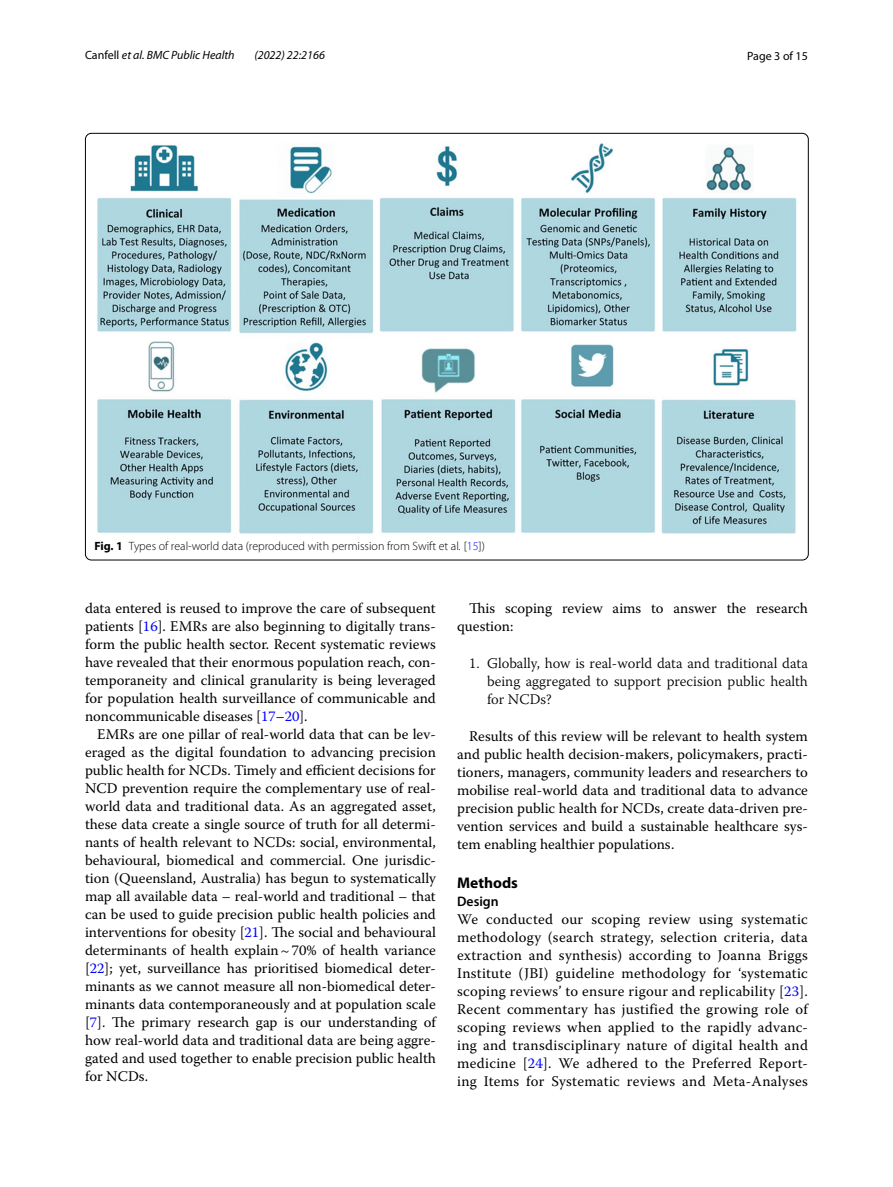
<style>
.page{position:relative;width:893px;height:1187px;background:#fff}
.page>*{position:absolute;margin:0;border:0;box-sizing:border-box;transform-origin:0 0}
.t1{font:700 15.45px "Myriad Pro";color:#000}
.t2{font:14.7px/18px "Warnock Pro";color:#000;text-align:justify}
.t3{font:300 14.7px/18px "Warnock Pro";color:#000;text-align:justify}
.t4{font:600 13.8px "Myriad Pro";color:#000}
.t5{font:300 12px "Myriad Pro";color:#000}
.t6{font:italic 12px "Myriad Pro";color:#000}
.t7{font:12px "Myriad Pro";color:#000}
.s1{font-style:normal}
.s2{font-weight:700}
.s3{font-style:italic}
.s4{color:#00f}
</style>
<div class="page">
<img style="left:97px;top:142px;width:700px;height:392px">
<p class="t6" style="left:85px;top:48px;width:151px"><span class="s1">Canfell</span> et al. BMC Public Health</p>
<p class="t6" style="left:254px;top:48px;width:72px">(2022) 22:2166</p>
<p class="t7" style="left:747px;top:48px;width:62px">Page 3 of 15</p>
<p class="t5" style="left:94px;top:539px;width:392px"><span class="s2">Fig. 1</span> Types of real-world data (reproduced with permission from Swift et al<span class="s3">.</span> [<span class="s4">15</span>])</p>
<p class="t2" style="left:85px;top:599px;width:352px">data entered is reused to improve the care of subsequent patients [<span class="s4">16</span>]. EMRs are also beginning to digitally trans&shy;form the public health sector. Recent systematic reviews have revealed that their enormous population reach, con&shy;temporaneity and clinical granularity is being leveraged for population health surveillance of communicable and noncommunicable diseases [<span class="s4">17</span>–<span class="s4">20</span>].</p>
<p class="t2" style="left:85px;top:725px;width:352px;text-indent:12px">EMRs are one pillar of real-world data that can be lev&shy;eraged as the digital foundation to advancing precision public health for NCDs. Timely and efficient decisions for NCD prevention require the complementary use of real&shy;world data and traditional data. As an aggregated asset, these data create a single source of truth for all determi&shy;nants of health relevant to NCDs: social, environmental, behavioural, biomedical and commercial. One jurisdic&shy;tion (Queensland, Australia) has begun to systematically map all available data – real-world and traditional – that can be used to guide precision public health policies and interventions for obesity [<span class="s4">21</span>]. The social and behavioural determinants of health explain~70% of health variance [<span class="s4">22</span>]; yet, surveillance has prioritised biomedical deter&shy;minants as we cannot measure all non-biomedical deter&shy;minants data contemporaneously and at population scale [<span class="s4">7</span>]. The primary research gap is our understanding of how real-world data and traditional data are being aggre&shy;gated and used together to enable precision public health for NCDs.</p>
<p class="t2" style="left:457px;top:599px;width:352px;text-indent:12px">This scoping review aims to answer the research question:</p>
<p class="t3" style="left:487px;top:653px;width:322px;text-indent:-18px">1. Globally, how is real-world data and traditional data being aggregated to support precision public health for NCDs?</p>
<p class="t2" style="left:457px;top:726px;width:352px;text-indent:12px">Results of this review will be relevant to health system and public health decision-makers, policymakers, practi&shy;tioners, managers, community leaders and researchers to mobilise real-world data and traditional data to advance precision public health for NCDs, create data-driven pre&shy;vention services and build a sustainable healthcare sys&shy;tem enabling healthier populations.</p>
<p class="t1" style="left:457px;top:872px;width:62px">Methods</p>
<p class="t4" style="left:457px;top:892px;width:43px">Design</p>
<p class="t2" style="left:457px;top:909px;width:352px">We conducted our scoping review using systematic methodology (search strategy, selection criteria, data extraction and synthesis) according to Joanna Briggs Institute (JBI) guideline methodology for ‘systematic scoping reviews’ to ensure rigour and replicability [<span class="s4">23</span>].<br>Recent commentary has justified the growing role of scoping reviews when applied to the rapidly advanc&shy;ing and transdisciplinary nature of digital health and medicine [<span class="s4">24</span>]. We adhered to the Preferred Report&shy;ing Items for Systematic reviews and Meta-Analyses</p>
</div>
